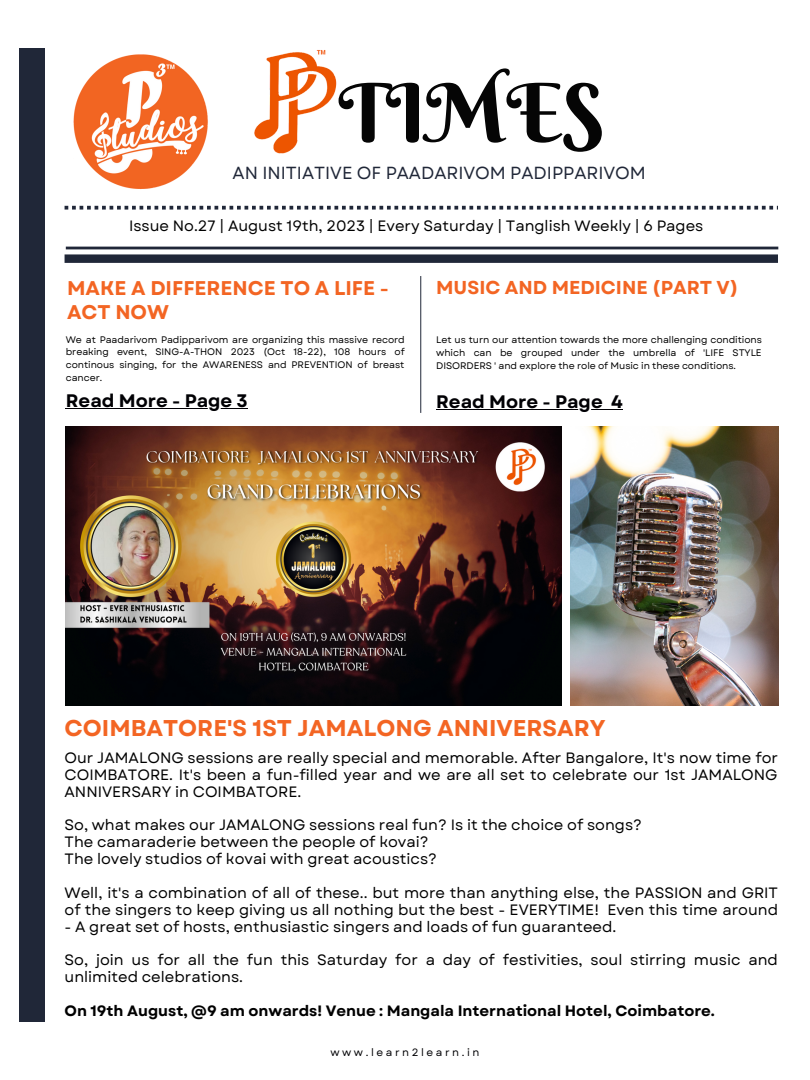
<style>
.page{position:relative;width:810px;height:1080px;background:#fff}
.page>*{position:absolute;margin:0;border:0;box-sizing:border-box;transform-origin:0 0}
.t1{font:81.25px "Berkshire Swash";color:#050505}
.t2{font:700 22.88px "Garet";color:#f36523}
.t3{font:700 19.88px "Garet";color:#f36523}
.t4{font:700 18.62px "Garet";color:#f36523}
.t5{font:700 18.12px "Garet";color:#010004}
.t6{font:17.5px "Garet";color:#202738}
.t7{font:15px/16.9px "Garet";color:#000}
.t8{font:700 15px "Garet";color:#000}
.t9{font:10.62px "Garet";letter-spacing:.245em;color:#010004}
.t10{font:9.5px/12.6px "Garet";letter-spacing:-.005em;color:#000;text-align:justify}
</style>
<div class="page">
<hr style="left:66px;top:247px;width:712px;height:2px;background:#202738">
<div style="left:19px;top:48px;width:25px;height:974px;background:#202738"></div>
<img style="left:254px;top:50px;width:83px;height:104px">
<img style="left:73px;top:54px;width:135px;height:135px">
<svg style="left:65px;top:206px;width:713px;height:4px"></svg>
<div style="left:65px;top:254px;width:713px;height:9px;background:#202738"></div>
<hr style="left:420px;top:276px;width:1px;height:137px;background:#202738">
<img style="left:66px;top:427px;width:496px;height:278px">
<img style="left:570px;top:427px;width:208px;height:278px">
<hr style="left:66px;top:408px;width:182px;height:1px;background:#010004">
<hr style="left:436px;top:409px;width:167px;height:1px;background:#010004">
<svg style="left:603px;top:409px;width:20px;height:1px"></svg>
<p class="t1" style="left:339px;top:62px;width:267px">TIMES</p>
<p class="t6" style="left:233px;top:160px;width:415px">AN INITIATIVE OF PAADARIVOM PADIPPARIVOM</p>
<p class="t7" style="left:129px;top:218px;width:576px">Issue No.27 | August 19th, 2023 | Every Saturday | Tanglish Weekly | 6 Pages</p>
<p class="t3" style="left:67px;top:274px;width:323px">MAKE A DIFFERENCE TO A LIFE -</p>
<p class="t4" style="left:436px;top:274px;width:304px">MUSIC AND MEDICINE (PART V)</p>
<p class="t3" style="left:67px;top:297px;width:103px">ACT NOW</p>
<p class="t10" style="left:436px;top:334px;width:327px">Let us turn our attention towards the more challenging conditions which can be grouped under the umbrella of 'LIFE STYLE DISORDERS ' and explore the role of Music in these conditions.</p>
<p class="t5" style="left:66px;top:388px;width:184px">Read More - Page 3</p>
<p class="t5" style="left:436px;top:389px;width:188px">Read More - Page 4</p>
<p class="t10" style="left:66px;top:333px;width:341px">We at Paadarivom Padipparivom are organizing this massive record breaking event, SING-A-THON 2023 (Oct 18-22), 108 hours of continous singing, for the AWARENESS and PREVENTION of breast cancer.</p>
<p class="t2" style="left:65px;top:711px;width:543px">COIMBATORE'S 1ST JAMALONG ANNIVERSARY</p>
<p class="t7" style="left:65px;top:749px;width:715px;text-align:justify">Our JAMALONG sessions are really special and memorable. After Bangalore, It's now time for COIMBATORE. It's been a fun-filled year and we are all set to celebrate our 1st JAMALONG ANNIVERSARY in COIMBATORE.</p>
<p class="t7" style="left:65px;top:817px;width:579px">So, what makes our JAMALONG sessions real fun? Is it the choice of songs?</p>
<p class="t7" style="left:65px;top:834px;width:366px">The camaraderie between the people of kovai?</p>
<p class="t7" style="left:65px;top:850px;width:374px">The lovely studios of kovai with great acoustics?</p>
<p class="t7" style="left:65px;top:884px;width:715px">Well, it's a combination of all of these.. but more than anything else, the PASSION and GRIT of the singers to keep giving us all nothing but the best - EVERYTIME! Even this time around</p>
<p class="t7" style="left:65px;top:918px;width:553px">- A great set of hosts, enthusiastic singers and loads of fun guaranteed.</p>
<p class="t7" style="left:65px;top:952px;width:715px">So, join us for all the fun this Saturday for a day of festivities, soul stirring music and unlimited celebrations.</p>
<p class="t8" style="left:65px;top:1000px;width:652px">On 19th August, @9 am onwards! Venue : Mangala International Hotel, Coimbatore.</p>
<p class="t9" style="left:330px;top:1044px;width:151px">www.learn2learn.in</p>
</div>
